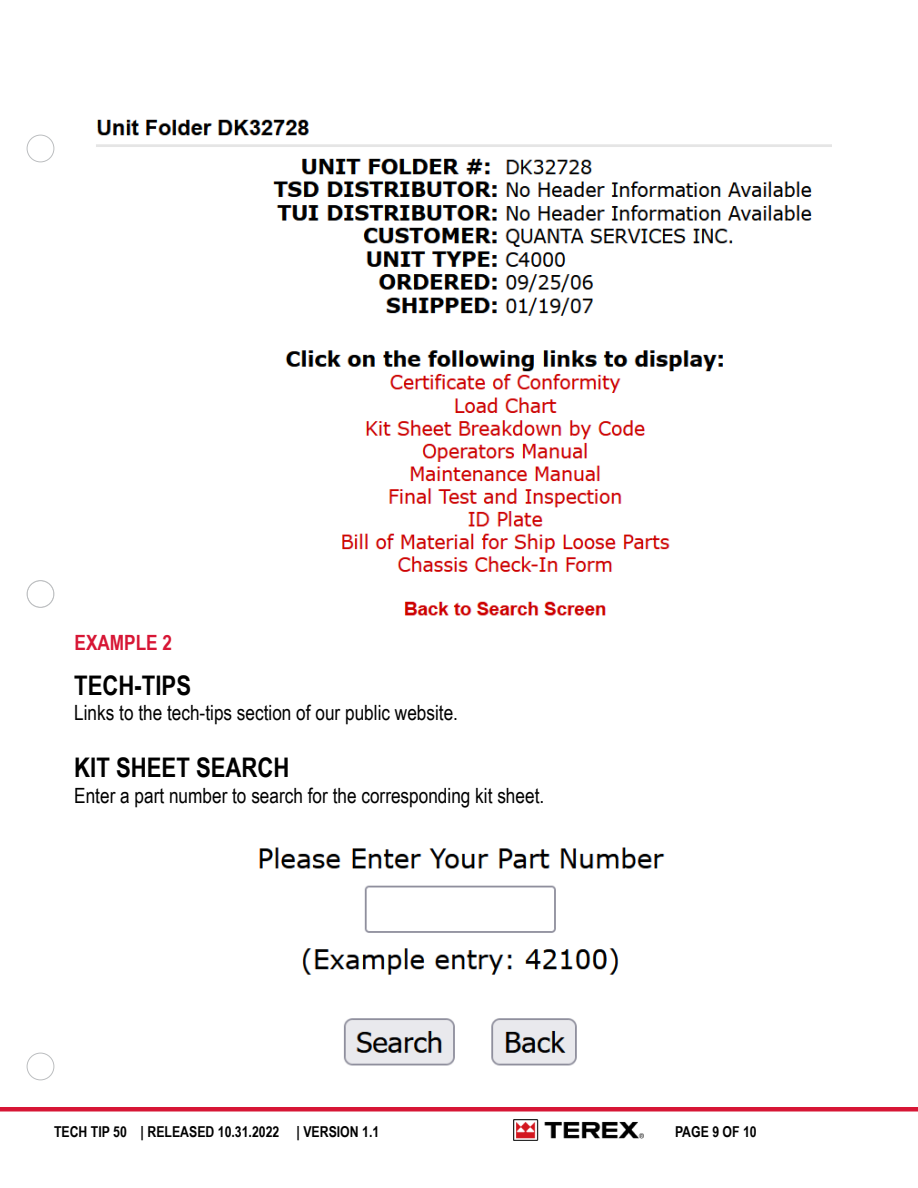
<style>
.page{position:relative;width:918px;height:1188px;background:#fff}
.page>*{position:absolute;margin:0;border:0;box-sizing:border-box;transform-origin:0 0}
.t1{font:700 27px "Arial Narrow";color:#000}
.t2{font:21px "Arial Narrow";color:#000}
.t3{font:700 21px "Arial Narrow";color:#d71635}
.t4{font:700 15px "Arial Narrow";color:#000}
</style>
<div class="page">
<img style="left:96px;top:119px;width:735px;height:497px">
<img style="left:259px;top:847px;width:406px;height:219px">
<div style="left:27px;top:1053px;width:27px;height:27px;border:1px solid #bcbec0;border-radius:50%"></div>
<div style="left:27px;top:581px;width:27px;height:26px;border:1px solid #bcbec0;border-radius:50%"></div>
<div style="left:27px;top:580px;width:27px;height:28px;border:1px solid #bcbec0;border-radius:50%"></div>
<div style="left:27px;top:135px;width:27px;height:27px;border:1px solid #bcbec0;border-radius:50%"></div>
<div style="left:0;top:1107px;width:918px;height:5px;background:#d71635"></div>
<img style="left:513px;top:1119px;width:130px;height:22px">
<p class="t3" style="left:75px;top:626px;width:99px">EXAMPLE 2</p>
<p class="t1" style="left:74px;top:665px;width:118px">TECH-TIPS</p>
<p class="t2" style="left:74px;top:697px;width:385px">Links to the tech-tips section of our public website.</p>
<p class="t1" style="left:74px;top:748px;width:217px">KIT SHEET SEARCH</p>
<p class="t2" style="left:74px;top:780px;width:472px">Enter a part number to search for the corresponding kit sheet.</p>
<p class="t4" style="left:54px;top:1121px;width:327px">TECH TIP 50 | RELEASED 10.31.2022 | VERSION 1.1</p>
<p class="t4" style="left:675px;top:1121px;width:83px">PAGE 9 OF 10</p>
</div>
